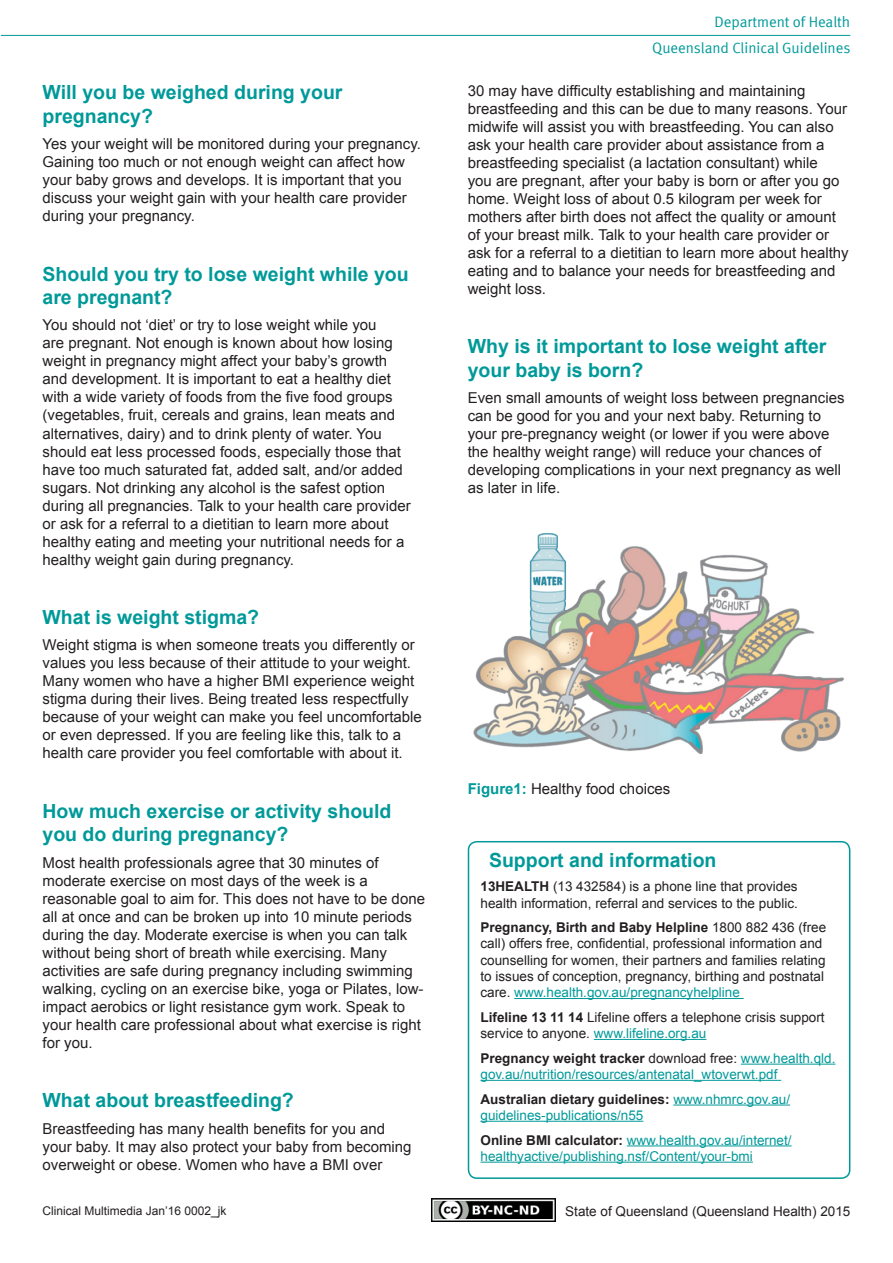
<style>
.page{position:relative;width:893px;height:1263px;background:#fff}
.page>*{position:absolute;margin:0;border:0;box-sizing:border-box;transform-origin:0 0}
.Paragraph_heading{font:700 19.5px/23.4px "Arial";color:#099}
.t1{font:15px/18px "Arial";color:#231f20}
.t2{font:15px "Meta Normal LF";color:#099}
.green_box_text{font:13.5px/16.2px "Arial";color:#231f20}
.green_box_text-2{font:13.5px/16.2px "Arial";color:#099}
.t3{font:12px "Arial";color:#231f20}
.s1{font-weight:700;color:#099}
.s2{font-weight:700}
.s3{color:#099}
.s4{font-weight:700;color:#231f20}
.s5{color:#231f20}
</style>
<div class="page">
<img style="left:473px;top:533px;width:371px;height:221px">
<hr style="left:514px;top:998px;width:230px;height:1px;background:#099">
<hr style="left:594px;top:1039px;width:112px;height:1px;background:#099">
<hr style="left:741px;top:1064px;width:94px;height:1px;background:#099">
<hr style="left:480px;top:1080px;width:301px;height:1px;background:#099">
<hr style="left:673px;top:1104px;width:117px;height:1px;background:#099">
<hr style="left:480px;top:1121px;width:163px;height:1px;background:#099">
<hr style="left:627px;top:1145px;width:165px;height:1px;background:#099">
<hr style="left:480px;top:1162px;width:273px;height:1px;background:#099">
<div style="left:468px;top:841px;width:382px;height:338px;border:2px solid #099;border-radius:9px"></div>
<hr style="left:1px;top:35px;width:849px;height:1px;background:#099">
<img style="left:432px;top:1198px;width:124px;height:24px">
<p class="Paragraph_heading" style="left:43px;top:81px;width:301px">Will you be weighed during your pregnancy?</p>
<p class="t1" style="left:43px;top:135px;width:380px">Yes your weight will be monitored during your pregnancy.<br>Gaining too much or not enough weight can affect how your baby grows and develops. It is important that you discuss your weight gain with your health care provider during your pregnancy.</p>
<p class="Paragraph_heading" style="left:43px;top:263px;width:368px">Should you try to lose weight while you are pregnant?</p>
<p class="t1" style="left:43px;top:316px;width:370px">You should not ‘diet’ or try to lose weight while you<br>are pregnant. Not enough is known about how losing weight in pregnancy might affect your baby’s growth and development. It is important to eat a healthy diet with a wide variety of foods from the five food groups (vegetables, fruit, cereals and grains, lean meats and alternatives, dairy) and to drink plenty of water. You should eat less processed foods, especially those that have too much saturated fat, added salt, and/or added sugars. Not drinking any alcohol is the safest option during all pregnancies. Talk to your health care provider or ask for a referral to a dietitian to learn more about healthy eating and meeting your nutritional needs for a healthy weight gain during pregnancy.</p>
<p class="Paragraph_heading" style="left:43px;top:606px;width:218px">What is weight stigma?</p>
<p class="t1" style="left:43px;top:636px;width:381px">Weight stigma is when someone treats you differently or values you less because of their attitude to your weight.<br>Many women who have a higher BMI experience weight stigma during their lives. Being treated less respectfully because of your weight can make you feel uncomfortable or even depressed. If you are feeling like this, talk to a health care provider you feel comfortable with about it.</p>
<p class="Paragraph_heading" style="left:43px;top:800px;width:350px">How much exercise or activity should you do during pregnancy?</p>
<p class="t1" style="left:43px;top:854px;width:384px">Most health professionals agree that 30 minutes of moderate exercise on most days of the week is a reasonable goal to aim for. This does not have to be done all at once and can be broken up into 10 minute periods during the day. Moderate exercise is when you can talk without being short of breath while exercising. Many activities are safe during pregnancy including swimming walking, cycling on an exercise bike, yoga or Pilates, low&shy;impact aerobics or light resistance gym work. Speak to your health care professional about what exercise is right for you.</p>
<p class="Paragraph_heading" style="left:43px;top:1089px;width:253px">What about breastfeeding?</p>
<p class="t1" style="left:43px;top:1119px;width:371px">Breastfeeding has many health benefits for you and your baby. It may also protect your baby from becoming overweight or obese. Women who have a BMI over</p>
<p class="t2" style="left:714px;top:13px;width:137px">Department of Health</p>
<p class="t2" style="left:652px;top:39px;width:200px">Queensland Clinical Guidelines</p>
<p class="t1" style="left:468px;top:82px;width:383px">30 may have difficulty establishing and maintaining breastfeeding and this can be due to many reasons. Your midwife will assist you with breastfeeding. You can also ask your health care provider about assistance from a breastfeeding specialist (a lactation consultant) while<br>you are pregnant, after your baby is born or after you go home. Weight loss of about 0.5 kilogram per week for mothers after birth does not affect the quality or amount of your breast milk. Talk to your health care provider or ask for a referral to a dietitian to learn more about healthy eating and to balance your needs for breastfeeding and weight loss.</p>
<p class="Paragraph_heading" style="left:468px;top:335px;width:360px">Why is it important to lose weight after your baby is born?</p>
<p class="t1" style="left:468px;top:389px;width:378px">Even small amounts of weight loss between pregnancies can be good for you and your next baby. Returning to your pre-pregnancy weight (or lower if you were above the healthy weight range) will reduce your chances of developing complications in your next pregnancy as well as later in life.</p>
<p class="t1" style="left:468px;top:780px;width:204px"><span class="s1">Figure1:</span> Healthy food choices</p>
<p class="Paragraph_heading" style="left:489px;top:849px;width:229px">Support and information</p>
<p class="green_box_text" style="left:480px;top:879px;width:319px"><span class="s2">13HEALTH</span> (13 432584) is a phone line that provides health information, referral and services to the public.</p>
<p class="green_box_text" style="left:480px;top:919px;width:347px"><span class="s2">Pregnancy, Birth and Baby Helpline</span> 1800 882 436 (free call) offers free, confidential, professional information and counselling for women, their partners and families relating to issues of conception, pregnancy, birthing and postnatal care. <span class="s3">www.health.gov.au/pregnancyhelpline</span></p>
<p class="green_box_text" style="left:480px;top:1009px;width:346px"><span class="s2">Lifeline 13 11 14</span> Lifeline offers a telephone crisis support service to anyone. <span class="s3">www.lifeline.org.au</span></p>
<p class="green_box_text-2" style="left:480px;top:1050px;width:356px"><span class="s4">Pregnancy weight tracker</span> <span class="s5">download free:</span> www.health.qld. gov.au/nutrition/resources/antenatal_wtoverwt.pdf</p>
<p class="green_box_text-2" style="left:480px;top:1091px;width:311px"><span class="s4">Australian dietary guidelines:</span> www.nhmrc.gov.au/ guidelines-publications/n55</p>
<p class="green_box_text-2" style="left:480px;top:1132px;width:313px"><span class="s4">Online BMI calculator:</span> www.health.gov.au/internet/ healthyactive/publishing.nsf/Content/your-bmi</p>
<p class="t3" style="left:43px;top:1203px;width:186px">Clinical Multimedia Jan’16 0002_jk</p>
<p class="green_box_text" style="left:565px;top:1203px;width:287px">State of Queensland (Queensland Health) 2015</p>
</div>
